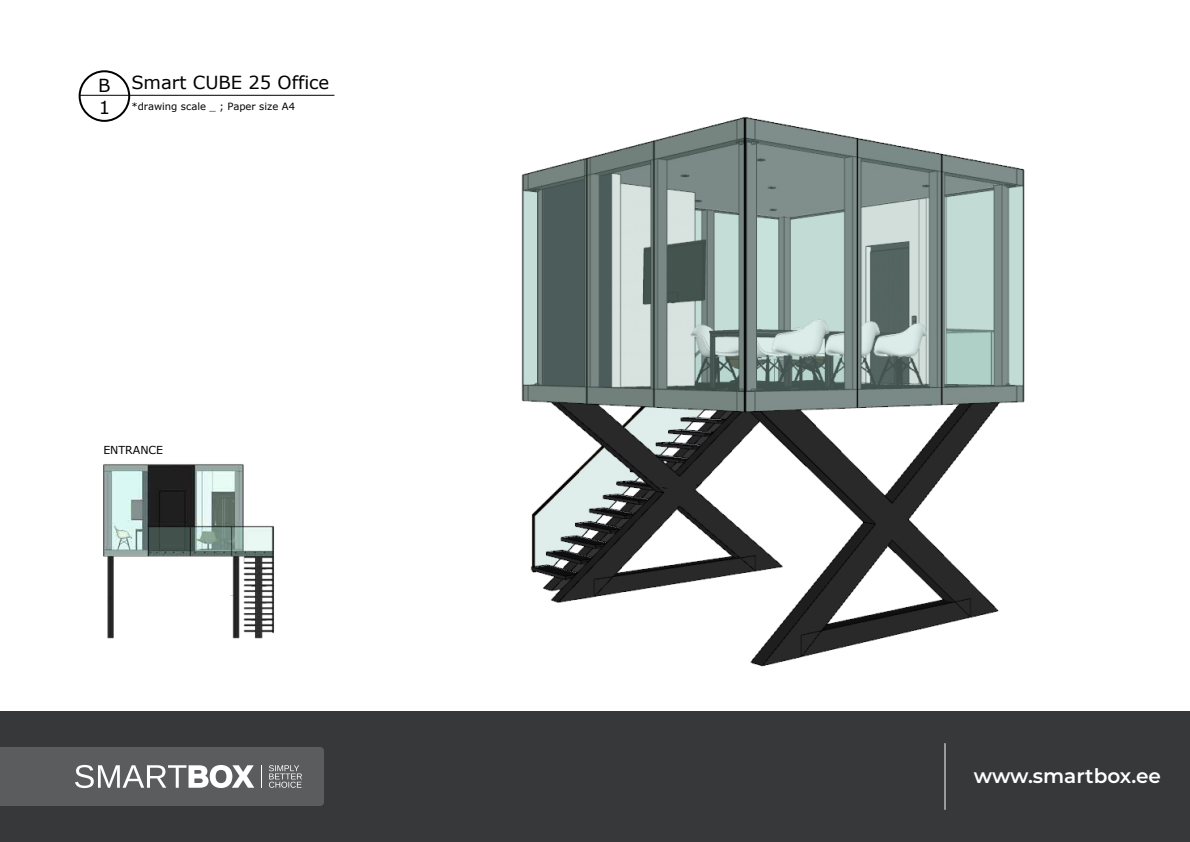
<style>
.page{position:relative;width:1190px;height:842px;background:#fff}
.page>*{position:absolute;margin:0;border:0;box-sizing:border-box;transform-origin:0 0}
.t1{font:600 20px "Montserrat";color:#fff}
.t2{font:18px/21.8px "Verdana";color:#000}
.t3{font:11px "Verdana";letter-spacing:-.005em;color:#000}
.t4{font:10px "Verdana";color:#000}
</style>
<div class="page">
<div style="left:79px;top:70px;width:51px;height:52px;background:#fff;border:2px solid #000;border-radius:50%"></div>
<hr style="left:79px;top:95px;width:255px;height:1px;background:#000">
<img style="left:521px;top:116px;width:504px;height:551px">
<img style="left:103px;top:285px;width:562px;height:382px">
<div style="left:0;top:711px;width:1190px;height:131px;background:#37383a"></div>
<hr style="left:944px;top:744px;width:2px;height:66px;background:#fff">
<svg style="left:0;top:747px;width:324px;height:59px;background:#6a6b6d"></svg>
<h2 class="t2" style="left:98px;top:75px;width:14px">B<br>1</h2>
<h2 class="t2" style="left:131px;top:72px;width:199px">Smart CUBE 25 Office</h2>
<p class="t4" style="left:131px;top:100px;width:165px">*drawing scale _ ; Paper size A4</p>
<p class="t3" style="left:103px;top:443px;width:61px">ENTRANCE</p>
<h1 class="t1" style="left:974px;top:761px;width:189px">www.smartbox.ee</h1>
</div>
